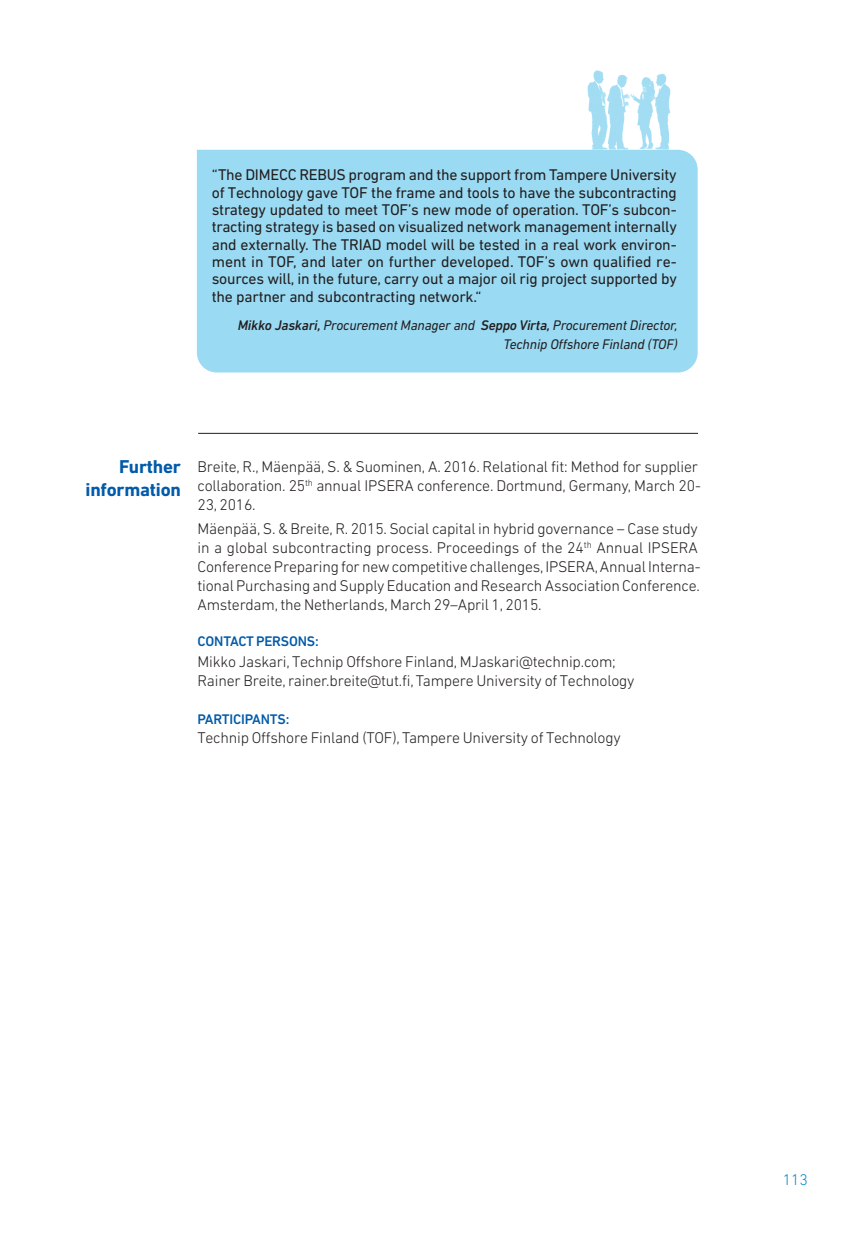
<style>
.page{position:relative;width:859px;height:1241px;background:#fff}
.page>*{position:absolute;margin:0;border:0;box-sizing:border-box;transform-origin:0 0}
.t1{font:700 18.9px/22.9px "DIN Next LT Pro";letter-spacing:-.01em;color:#015aaa;text-align:right}
.t2{font:300 15.75px/19.1px "DIN Next LT Pro";letter-spacing:-.01em;color:#231f20}
.t3{font:15.75px/17.3px "DIN Next LT Pro";letter-spacing:-.015em;color:#231f20;text-align:justify}
.t4{font:300 15.75px "DIN Next LT Pro";color:#0c88cb}
.t5{font:italic 14.17px/19.2px "DIN Next LT Pro";letter-spacing:-.015em;color:#231f20;text-align:right}
.t6{font:500 14.17px "DIN Next LT Pro";letter-spacing:-.01em;color:#015aaa}
.s1{font-weight:500}
</style>
<div class="page">
<div style="left:197px;top:150px;width:500px;height:222px;background:#9adaf2"></div>
<img style="left:583px;top:70px;width:115px;height:114px">
<hr style="left:198px;top:433px;width:499px;height:1px;background:#231f20">
<p class="t3" style="left:212px;top:166px;width:466px">“The DIMECC REBUS program and the support from Tampere University of Technology gave TOF the frame and tools to have the subcontracting strategy updated to meet TOF’s new mode of operation. TOF’s subcon&shy;tracting strategy is based on visualized network management internally and externally. The TRIAD model will be tested in a real work environ&shy;ment in TOF, and later on further developed. TOF’s own qualified re&shy;sources will, in the future, carry out a major oil rig project supported by the partner and subcontracting network.“</p>
<p class="t5" style="left:238px;top:316px;width:441px"><span class="s1">Mikko Jaskari,</span> Procurement Manager and <span class="s1">Seppo Virta,</span> Procurement Director,<br>Technip Offshore Finland (TOF)</p>
<p class="t1" style="left:86px;top:454px;width:97px">Further information</p>
<p class="t2" style="left:197px;top:456px;width:504px">Breite, R., Mäenpää, S. &amp; Suominen, A. 2016. Relational fit: Method for supplier collaboration. 25<sup>th</sup> annual IPSERA conference. Dortmund, Germany, March 20-<br>23, 2016.</p>
<p class="t2" style="left:197px;top:519px;width:504px">Mäenpää, S. &amp; Breite, R. 2015. Social capital in hybrid governance – Case study in a global subcontracting process. Proceedings of the 24<sup>th</sup> Annual IPSERA ConferencePreparing for newcompetitive challenges,IPSERA,Annual Interna&shy;tional Purchasing and Supply Education and Research Association Conference.<br>Amsterdam, the Netherlands, March 29–April 1, 2015.</p>
<p class="t6" style="left:197px;top:633px;width:123px">CONTACT PERSONS:</p>
<p class="t2" style="left:197px;top:651px;width:438px">Mikko Jaskari, Technip Offshore Finland, MJaskari@technip.com;<br>Rainer Breite, rainer.breite@tut.fi, Tampere University of Technology</p>
<p class="t6" style="left:197px;top:710px;width:93px">PARTICIPANTS:</p>
<p class="t2" style="left:197px;top:727px;width:424px">Technip Offshore Finland (TOF), Tampere University of Technology</p>
<p class="t4" style="left:782px;top:1169px;width:27px">113</p>
</div>
